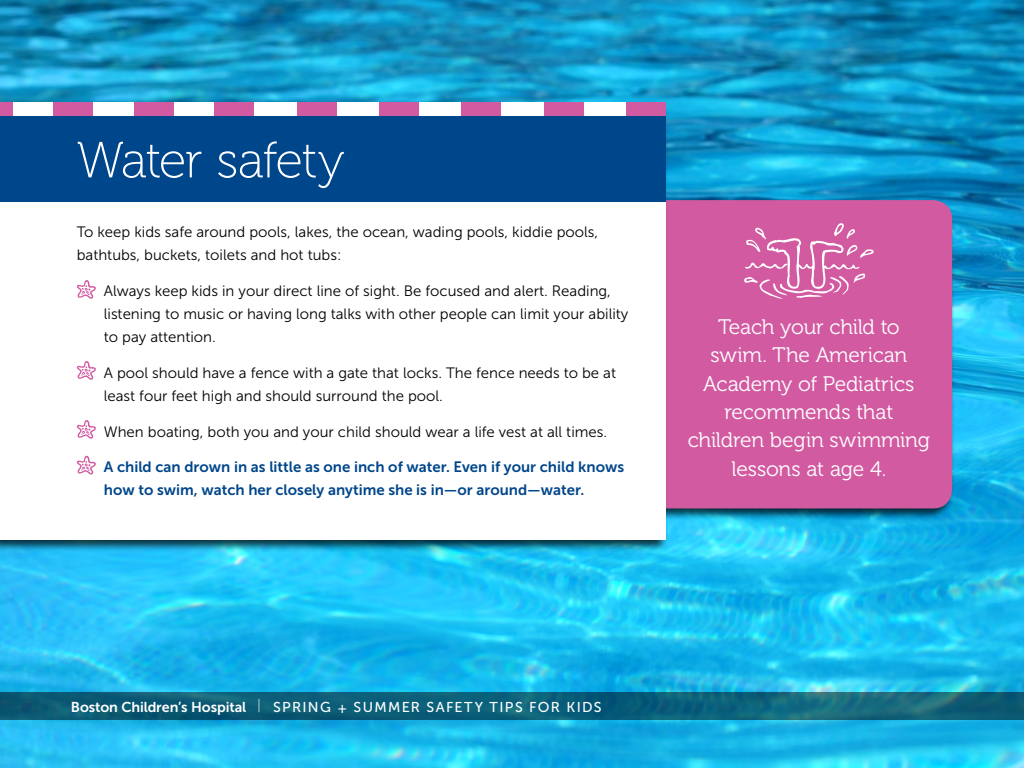
<style>
.page{position:relative;width:1024px;height:768px;background:#fff}
.page>*{position:absolute;margin:0;border:0;box-sizing:border-box;transform-origin:0 0}
.t1{font:51px "Museo 100";letter-spacing:-.03em;color:#fff}
.t2{font:21px/28.4px "Museo 300";letter-spacing:-.01em;color:#fff;text-align:center}
.t3{font:15px/23px "Museo Sans 300";color:#000}
.t4{font:15px/23px "Museo Sans 700";color:#00468b}
.t5{font:14.2px "Museo Sans 500";letter-spacing:.09em;color:#fff}
.s1{font-family:"Museo Sans 700"}
.s2{font-family:"Museo 100"}
</style>
<div class="page">
<img style="left:0;top:0;width:1024px;height:768px">
<div style="left:655px;top:198px;width:301px;height:323px;background:#000;opacity:.75"></div>
<div style="left:669px;top:200px;width:283px;height:308px;background:#d25aa1"></div>
<div style="left:0;top:100px;width:669px;height:452px;background:#000;opacity:.75"></div>
<div style="left:0;top:102px;width:666px;height:438px;background:#fff"></div>
<div style="left:0;top:116px;width:666px;height:85px;background:#00468b"></div>
<div style="left:626px;top:102px;width:40px;height:14px;background:#d25aa1"></div>
<div style="left:544px;top:102px;width:39px;height:14px;background:#d25aa1"></div>
<div style="left:461px;top:102px;width:40px;height:14px;background:#d25aa1"></div>
<div style="left:379px;top:102px;width:40px;height:14px;background:#d25aa1"></div>
<div style="left:297px;top:102px;width:39px;height:14px;background:#d25aa1"></div>
<div style="left:215px;top:102px;width:39px;height:14px;background:#d25aa1"></div>
<div style="left:134px;top:102px;width:39px;height:14px;background:#d25aa1"></div>
<div style="left:53px;top:102px;width:40px;height:14px;background:#d25aa1"></div>
<div style="left:0;top:102px;width:12px;height:14px;background:#d25aa1"></div>
<svg style="left:76px;top:280px;width:20px;height:19px"></svg>
<svg style="left:76px;top:361px;width:20px;height:19px"></svg>
<svg style="left:76px;top:420px;width:20px;height:19px"></svg>
<svg style="left:76px;top:455px;width:20px;height:20px"></svg>
<svg style="left:744px;top:223px;width:131px;height:76px;background:#d872ae"></svg>
<svg style="left:0;top:692px;width:1024px;height:28px;background:#0e5f77"></svg>
<h1 class="t1" style="left:77px;top:133px;width:269px">Water safety</h1>
<p class="t3" style="left:77px;top:221px;width:523px">To keep kids safe around pools, lakes, the ocean, wading pools, kiddie pools, bathtubs, buckets, toilets and hot tubs:</p>
<p class="t3" style="left:104px;top:279px;width:526px">Always keep kids in your direct line of sight. Be focused and alert. Reading, listening to music or having long talks with other people can limit your ability to pay attention.</p>
<p class="t3" style="left:104px;top:361px;width:514px">A pool should have a fence with a gate that locks. The fence needs to be at least four feet high and should surround the pool.</p>
<p class="t3" style="left:104px;top:420px;width:505px">When boating, both you and your child should wear a life vest at all times.</p>
<p class="t4" style="left:104px;top:456px;width:522px">A child can drown in as little as one inch of water. Even if your child knows how to swim, watch her closely anytime she is in—or around—water.</p>
<h2 class="t2" style="left:688px;top:313px;width:244px">Teach your child to swim. The American<br>Academy of Pediatrics recommends that children begin swimming lessons at age 4.</h2>
<p class="t5" style="left:71px;top:699px;width:532px"><span class="s1">Boston Children’s Hospital</span> <span class="s2">|</span> SPRING + SUMMER SAFETY TIPS FOR KIDS</p>
</div>
